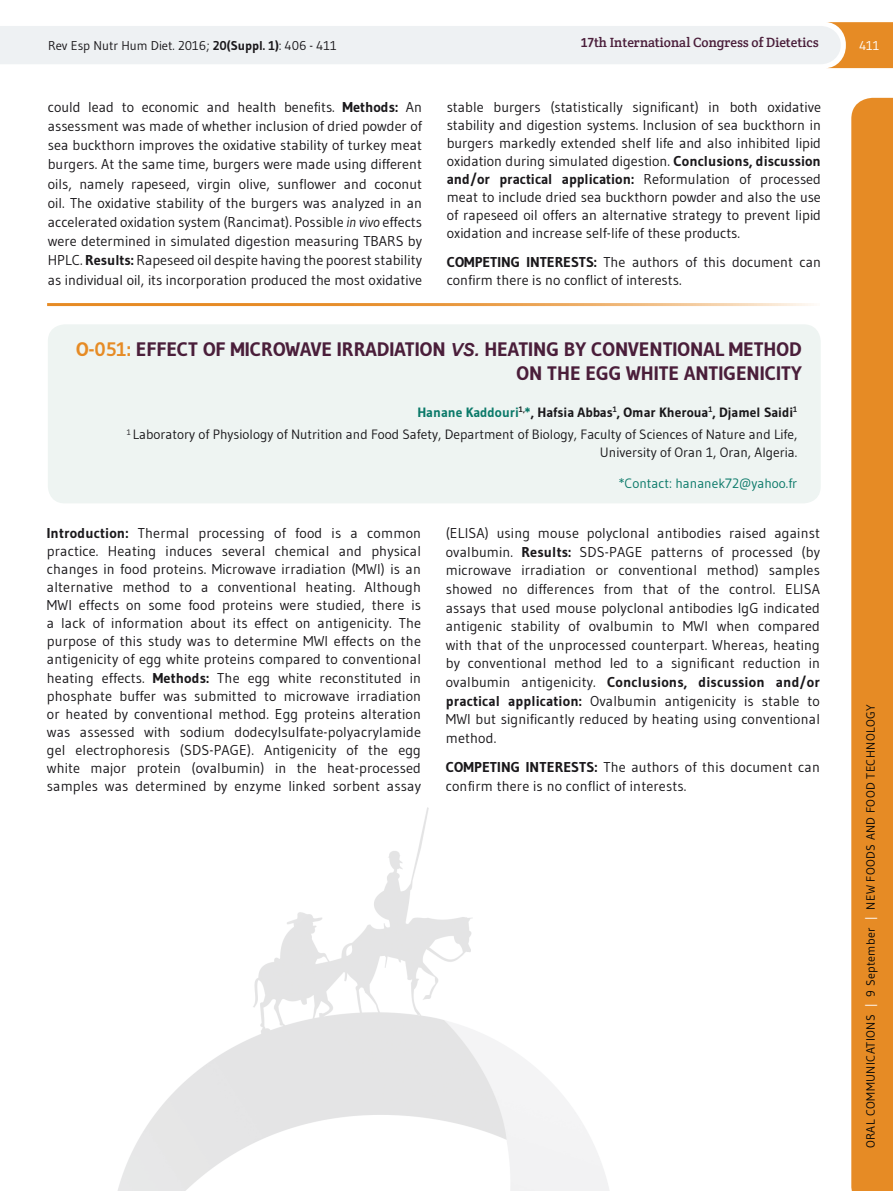
<style>
.page{position:relative;width:893px;height:1191px;background:#fff}
.page>*{position:absolute;margin:0;border:0;box-sizing:border-box;transform-origin:0 0}
.t1{font:700 19.5px/24px "Gudea";color:#4a1e3a;text-align:right}
.t2{font:14.25px/18px "Gudea";letter-spacing:.005em;color:#1a181b;text-align:justify}
.t3{font:13.5px/22.2px "Gudea";color:#1a181b;text-align:right}
.t4{font:13.5px "Crete Round";color:#4a1e3a}
.t5{font:13.5px "Gudea";color:#0a7969}
.t6{font:12.75px "Gudea";color:#1a181b}
.t7{font:12.75px "Gudea";color:#fff}
.t8{font:12px "Gudea";letter-spacing:.03em;color:#040607}
.s1{font-weight:700}
.s2{font-family:"Gudea";font-weight:700;font-size:12.75px}
.s3{font-family:"Fira Sans";font-weight:500}
.s4{font-style:italic}
.s5{color:#e68b25}
.s6{font-family:"Arial";font-style:italic;font-size:18px}
.s7{font-weight:700;color:#0a7969}
.s8{color:#fff}
</style>
<div class="page">
<svg style="left:0;top:22px;width:893px;height:46px"></svg>
<div style="left:851px;top:98px;width:42px;height:1093px;background:#e68b25"></div>
<div style="left:48px;top:324px;width:773px;height:179px;background:#eef4f2;border-radius:17px"></div>
<hr style="left:47px;top:303px;width:773px;height:3px;background:#e68b25">
<img style="left:118px;top:807px;width:491px;height:384px">
<p class="t6" style="left:48px;top:37px;width:290px">Rev Esp Nutr Hum Diet. 2016; <span class="s1">20(Suppl. 1)</span>: 406 - 411</p>
<p class="t4" style="left:581px;top:34px;width:239px"><span class="s2">1</span><span class="s3">7</span>th International Congress of Dietetics</p>
<p class="t7" style="left:859px;top:37px;width:21px">411</p>
<p class="t2" style="left:48px;top:97px;width:376px;line-height:19.2px">could lead to economic and health benefits. <span class="s1">Methods:</span> An assessment was made of whether inclusion of dried powder of sea buckthorn improves the oxidative stability of turkey meat burgers. At the same time, burgers were made using different oils, namely rapeseed, virgin olive, sunflower and coconut oil. The oxidative stability of the burgers was analyzed in an accelerated oxidation system (Rancimat). Possible <span class="s4">in vivo</span> effects were determined in simulated digestion measuring TBARS by HPLC. <span class="s1">Results:</span> Rapeseed oil despite having the poorest stability as individual oil, its incorporation produced the most oxidative</p>
<p class="t2" style="left:447px;top:97px;width:376px">stable burgers (statistically significant) in both oxidative stability and digestion systems. Inclusion of sea buckthorn in burgers markedly extended shelf life and also inhibited lipid oxidation during simulated digestion. <span class="s1">Conclusions, discussion and/or practical application:</span> Reformulation of processed meat to include dried sea buckthorn powder and also the use of rapeseed oil offers an alternative strategy to prevent lipid oxidation and increase self-life of these products.</p>
<p class="t2" style="left:447px;top:252px;width:376px"><span class="s1">COMPETING INTERESTS:</span> The authors of this document can confirm there is no conflict of interests.</p>
<h1 class="t1" style="left:76px;top:337px;width:727px"><span class="s5">O-051:</span> EFFECT OF MICROWAVE IRRADIATION <span class="s6">VS.</span> HEATING BY CONVENTIONAL METHOD<br>ON THE EGG WHITE ANTIGENICITY</h1>
<p class="t3" style="left:127px;top:401px;width:672px"><span class="s7">Hanane Kaddouri</span><sup>1,</sup><span class="s7">*</span><span class="s1">, Hafsia Abbas</span><sup>1</sup><span class="s1">, Omar Kheroua</span><sup>1</sup><span class="s1">, Djamel Saidi</span><sup>1<br></sup><sup>1</sup> Laboratory of Physiology of Nutrition and Food Safety, Department of Biology, Faculty of Sciences of Nature and Life,</p>
<p class="t3" style="left:600px;top:441px;width:199px">University of Oran 1, Oran, Algeria.</p>
<p class="t5" style="left:619px;top:475px;width:180px">*Contact: hananek72@yahoo.fr</p>
<p class="t2" style="left:446px;top:523px;width:376px;line-height:18.6px">(ELISA) using mouse polyclonal antibodies raised against ovalbumin. <span class="s1">Results:</span> SDS-PAGE patterns of processed (by microwave irradiation or conventional method) samples showed no differences from that of the control. ELISA assays that used mouse polyclonal antibodies IgG indicated antigenic stability of ovalbumin to MWI when compared with that of the unprocessed counterpart. Whereas, heating by conventional method led to a significant reduction in ovalbumin antigenicity. <span class="s1">Conclusions, discussion and/or practical application:</span> Ovalbumin antigenicity is stable to MWI but significantly reduced by heating using conventional method.</p>
<p class="t2" style="left:446px;top:757px;width:376px;line-height:18.6px"><span class="s1">COMPETING INTERESTS:</span> The authors of this document can confirm there is no conflict of interests.</p>
<p class="t2" style="left:47px;top:524px;width:376px"><span class="s1">Introduction:</span> Thermal processing of food is a common practice. Heating induces several chemical and physical changes in food proteins. Microwave irradiation (MWI) is an alternative method to a conventional heating. Although MWI effects on some food proteins were studied, there is a lack of information about its effect on antigenicity. The purpose of this study was to determine MWI effects on the antigenicity of egg white proteins compared to conventional heating effects. <span class="s1">Methods:</span> The egg white reconstituted in phosphate buffer was submitted to microwave irradiation or heated by conventional method. Egg proteins alteration was assessed with sodium dodecylsulfate-polyacrylamide gel electrophoresis (SDS-PAGE). Antigenicity of the egg white major protein (ovalbumin) in the heat-processed samples was determined by enzyme linked sorbent assay</p>
<p class="t8" style="left:863px;top:1148px;width:446px;rotate:-90deg">ORAL COMMUNICATIONS <span class="s8">|</span> 9 September <span class="s8">|</span> NEW FOODS AND FOOD TECHNOLOGY</p>
</div>
